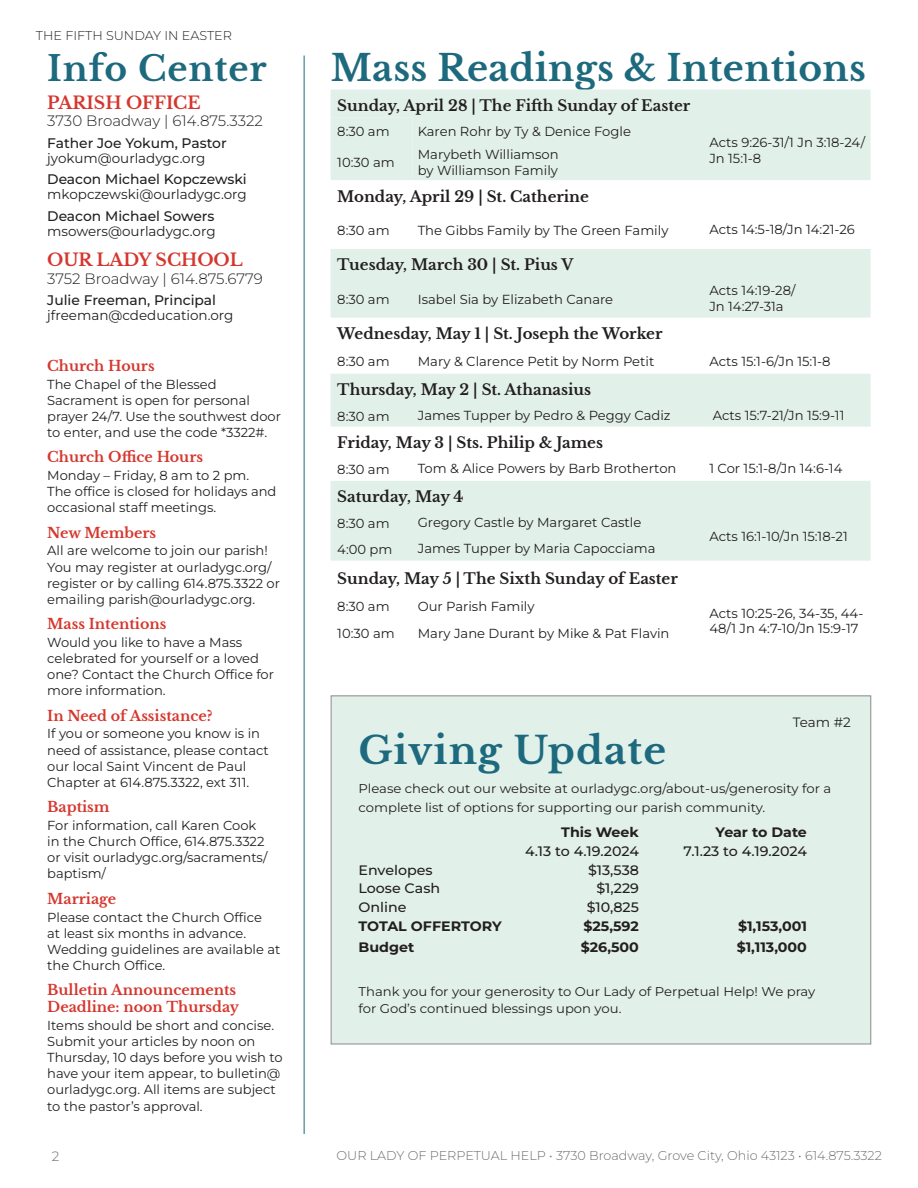
<style>
.page{position:relative;width:918px;height:1188px;background:#fff}
.page>*{position:absolute;margin:0;border:0;box-sizing:border-box;transform-origin:0 0}
.t1{font:700 37.5px "Libre Baskerville";letter-spacing:.025em;color:#1d6a7e;scale:1.04 1}
.t2{font:700 36px "Libre Baskerville";letter-spacing:.01em;color:#1d6a7e}
.t3{font:700 34.5px "Libre Baskerville";letter-spacing:.025em;color:#1d6a7e}
.t4{font:700 17.25px "Libre Baskerville";color:#d5372e}
.t5{font:700 15px "Libre Baskerville";color:#231f20}
.t6{font:300 15px "Montserrat";color:#231f20}
.t7{font:700 14.25px/16.8px "Libre Baskerville";color:#d5372e}
.t8{font:500 13.8px "Montserrat";color:#231f20}
.t9{font:500 13.65px "Montserrat";color:#231f20;scale:1.04 1}
.t10{font:700 13.65px "Montserrat";color:#231f20;scale:1.04 1}
.t11{font:13.5px "Montserrat";color:#231f20}
.t12{font:300 13.5px "Montserrat";color:#6c6d70}
.t13{font:13.2px/15.8px "Montserrat";color:#231f20}
.t14{font:13.05px/16.2px "Montserrat";color:#231f20}
.t15{font:12.75px/18.8px "Montserrat";color:#231f20;scale:1.04 1}
.t16{font:300 12.75px "Montserrat";color:#6c6d70}
.t17{font:300 12.75px "Montserrat";color:#231f20}
</style>
<div class="page">
<hr style="left:304px;top:56px;width:1px;height:1078px;background:#1d6a7e">
<div style="left:331px;top:696px;width:540px;height:348px;background:#e2f0ea"></div>
<svg style="left:331px;top:90px;width:540px;height:471px;fill:#e2f0ea"></svg>
<svg style="left:331px;top:118px;width:540px;height:131px"></svg>
<p class="t17" style="left:36px;top:27px;width:197px">THE FIFTH SUNDAY IN EASTER</p>
<p class="t3" style="left:47px;top:48px;width:221px">Info Center</p>
<p class="t2" style="left:331px;top:46px;width:537px">Mass Readings &amp; Intentions</p>
<p class="t4" style="left:47px;top:92px;width:155px">PARISH OFFICE</p>
<p class="t6" style="left:47px;top:111px;width:217px">3730 Broadway | 614.875.3322</p>
<p class="t8" style="left:47px;top:133px;width:181px">Father Joe Yokum, Pastor</p>
<p class="t11" style="left:47px;top:149px;width:160px">jyokum@ourladygc.org</p>
<p class="t8" style="left:47px;top:170px;width:201px">Deacon Michael Kopczewski</p>
<p class="t11" style="left:47px;top:185px;width:201px">mkopczewski@ourladygc.org</p>
<p class="t8" style="left:47px;top:206px;width:169px">Deacon Michael Sowers</p>
<p class="t11" style="left:47px;top:222px;width:170px">msowers@ourladygc.org</p>
<p class="t4" style="left:47px;top:249px;width:197px">OUR LADY SCHOOL</p>
<p class="t6" style="left:47px;top:268px;width:217px">3752 Broadway | 614.875.6779</p>
<p class="t8" style="left:47px;top:291px;width:170px">Julie Freeman, Principal</p>
<p class="t11" style="left:47px;top:306px;width:188px">jfreeman@cdeducation.org</p>
<p class="t5" style="left:337px;top:96px;width:355px">Sunday, April 28 | The Fifth Sunday of Easter</p>
<p class="t13" style="left:337px;top:123px;width:54px">8:30 am</p>
<p class="t13" style="left:418px;top:123px;width:215px">Karen Rohr by Ty &amp; Denice Fogle</p>
<p class="t13" style="left:709px;top:134px;width:157px">Acts 9:26-31/1 Jn 3:18-24/</p>
<p class="t13" style="left:418px;top:146px;width:142px">Marybeth Williamson</p>
<p class="t13" style="left:709px;top:150px;width:53px">Jn 15:1-8</p>
<p class="t13" style="left:418px;top:162px;width:142px">by Williamson Family</p>
<p class="t5" style="left:337px;top:187px;width:253px">Monday, April 29 | St. Catherine</p>
<p class="t13" style="left:337px;top:222px;width:54px">8:30 am</p>
<p class="t13" style="left:418px;top:222px;width:252px">The Gibbs Family by The Green Family</p>
<p class="t13" style="left:709px;top:221px;width:147px">Acts 14:5-18/Jn 14:21-26</p>
<p class="t5" style="left:337px;top:256px;width:238px">Tuesday, March 30 | St. Pius V</p>
<p class="t13" style="left:337px;top:291px;width:54px">8:30 am</p>
<p class="t13" style="left:418px;top:291px;width:197px">Isabel Sia by Elizabeth Canare</p>
<p class="t13" style="left:709px;top:282px;width:88px">Acts 14:19-28/<br>Jn 14:27-31a</p>
<p class="t5" style="left:337px;top:324px;width:327px">Wednesday, May 1 | St. Joseph the Worker</p>
<p class="t13" style="left:337px;top:353px;width:54px">8:30 am</p>
<p class="t13" style="left:418px;top:353px;width:238px">Mary &amp; Clarence Petit by Norm Petit</p>
<p class="t13" style="left:709px;top:353px;width:123px">Acts 15:1-6/Jn 15:1-8</p>
<p class="t5" style="left:337px;top:380px;width:255px">Thursday, May 2 | St. Athanasius</p>
<p class="t13" style="left:337px;top:408px;width:54px">8:30 am</p>
<p class="t13" style="left:418px;top:407px;width:254px">James Tupper by Pedro &amp; Peggy Cadiz</p>
<p class="t13" style="left:713px;top:407px;width:133px">Acts 15:7-21/Jn 15:9-11</p>
<p class="t5" style="left:337px;top:433px;width:267px">Friday, May 3 | Sts. Philip &amp; James</p>
<p class="t13" style="left:337px;top:461px;width:54px">8:30 am</p>
<p class="t13" style="left:418px;top:460px;width:260px">Tom &amp; Alice Powers by Barb Brotherton</p>
<p class="t13" style="left:709px;top:460px;width:135px">1 Cor 15:1-8/Jn 14:6-14</p>
<p class="t5" style="left:337px;top:488px;width:128px">Saturday, May 4</p>
<p class="t13" style="left:337px;top:515px;width:54px">8:30 am</p>
<p class="t13" style="left:418px;top:514px;width:225px">Gregory Castle by Margaret Castle</p>
<p class="t13" style="left:709px;top:528px;width:140px">Acts 16:1-10/Jn 15:18-21</p>
<p class="t13" style="left:337px;top:541px;width:57px">4:00 pm</p>
<p class="t13" style="left:418px;top:540px;width:239px">James Tupper by Maria Capocciama</p>
<p class="t5" style="left:337px;top:569px;width:342px">Sunday, May 5 | The Sixth Sunday of Easter</p>
<p class="t13" style="left:337px;top:598px;width:54px">8:30 am</p>
<p class="t13" style="left:418px;top:598px;width:118px">Our Parish Family</p>
<p class="t13" style="left:337px;top:154px;width:59px">10:30 am</p>
<p class="t7" style="left:47px;top:357px;width:109px">Church Hours</p>
<p class="t14" style="left:47px;top:375px;width:235px">The Chapel of the Blessed<br>Sacrament is open for personal prayer 24/7. Use the southwest door to enter, and use the code *3322#.</p>
<p class="t7" style="left:47px;top:449px;width:157px">Church Office Hours</p>
<p class="t14" style="left:47px;top:467px;width:231px">Monday – Friday, 8 am to 2 pm.<br>The office is closed for holidays and occasional staff meetings.</p>
<p class="t7" style="left:47px;top:524px;width:111px">New Members</p>
<p class="t14" style="left:47px;top:542px;width:234px">All are welcome to join our parish!<br>You may register at ourladygc.org/ register or by calling 614.875.3322 or emailing parish@ourladygc.org.</p>
<p class="t7" style="left:47px;top:616px;width:121px">Mass Intentions</p>
<p class="t14" style="left:47px;top:634px;width:228px">Would you like to have a Mass celebrated for yourself or a loved one? Contact the Church Office for more information.</p>
<p class="t7" style="left:47px;top:707px;width:167px">In Need of Assistance?</p>
<p class="t14" style="left:47px;top:725px;width:223px">If you or someone you know is in need of assistance, please contact our local Saint Vincent de Paul<br>Chapter at 614.875.3322, ext 311.</p>
<p class="t7" style="left:47px;top:799px;width:64px">Baptism</p>
<p class="t14" style="left:47px;top:817px;width:222px">For information, call Karen Cook in the Church Office, 614.875.3322 or visit ourladygc.org/sacraments/ baptism/</p>
<p class="t7" style="left:47px;top:890px;width:70px">Marriage</p>
<p class="t14" style="left:47px;top:908px;width:235px">Please contact the Church Office<br>at least six months in advance.<br>Wedding guidelines are available at the Church Office.</p>
<p class="t7" style="left:47px;top:982px;width:193px">Bulletin Announcements<br>Deadline: noon Thursday</p>
<p class="t14" style="left:47px;top:1017px;width:237px">Items should be short and concise.<br>Submit your articles by noon on Thursday, 10 days before you wish to have your item appear, to bulletin@ ourladygc.org. All items are subject to the pastor’s approval.</p>
<p class="t13" style="left:709px;top:605px;width:156px">Acts 10:25-26, 34-35, 44-<br>48/1 Jn 4:7-10/Jn 15:9-17</p>
<p class="t13" style="left:337px;top:625px;width:59px">10:30 am</p>
<p class="t13" style="left:418px;top:625px;width:253px">Mary Jane Durant by Mike &amp; Pat Flavin</p>
<p class="t11" style="left:793px;top:713px;width:59px">Team #2</p>
<p class="t1" style="left:359px;top:727px;width:297px">Giving Update</p>
<p class="t15" style="left:359px;top:779px;width:456px">Please check out our website at ourladygc.org/about-us/generosity for a complete list of options for supporting our parish community.</p>
<p class="t10" style="left:561px;top:822px;width:76px">This Week</p>
<p class="t10" style="left:716px;top:822px;width:89px">Year to Date</p>
<p class="t9" style="left:525px;top:842px;width:111px">4.13 to 4.19.2024</p>
<p class="t9" style="left:684px;top:842px;width:120px">7.1.23 to 4.19.2024</p>
<p class="t9" style="left:359px;top:860px;width:73px">Envelopes</p>
<p class="t9" style="left:588px;top:860px;width:50px">$13,538</p>
<p class="t9" style="left:359px;top:879px;width:80px">Loose Cash</p>
<p class="t9" style="left:596px;top:879px;width:42px">$1,229</p>
<p class="t9" style="left:359px;top:898px;width:48px">Online</p>
<p class="t9" style="left:587px;top:898px;width:52px">$10,825</p>
<p class="t10" style="left:359px;top:916px;width:139px">TOTAL OFFERTORY</p>
<p class="t10" style="left:583px;top:916px;width:55px">$25,592</p>
<p class="t10" style="left:738px;top:916px;width:68px">$1,153,001</p>
<p class="t10" style="left:359px;top:938px;width:55px">Budget</p>
<p class="t10" style="left:581px;top:938px;width:58px">$26,500</p>
<p class="t10" style="left:737px;top:938px;width:69px">$1,113,000</p>
<p class="t15" style="left:359px;top:983px;width:441px;line-height:16.5px">Thank you for your generosity to Our Lady of Perpetual Help! We pray for God’s continued blessings upon you.</p>
<p class="t12" style="left:52px;top:1147px;width:9px">2</p>
<p class="t16" style="left:337px;top:1147px;width:547px">OUR LADY OF PERPETUAL HELP • 3730 Broadway, Grove City, Ohio 43123 • 614.875.3322</p>
</div>
